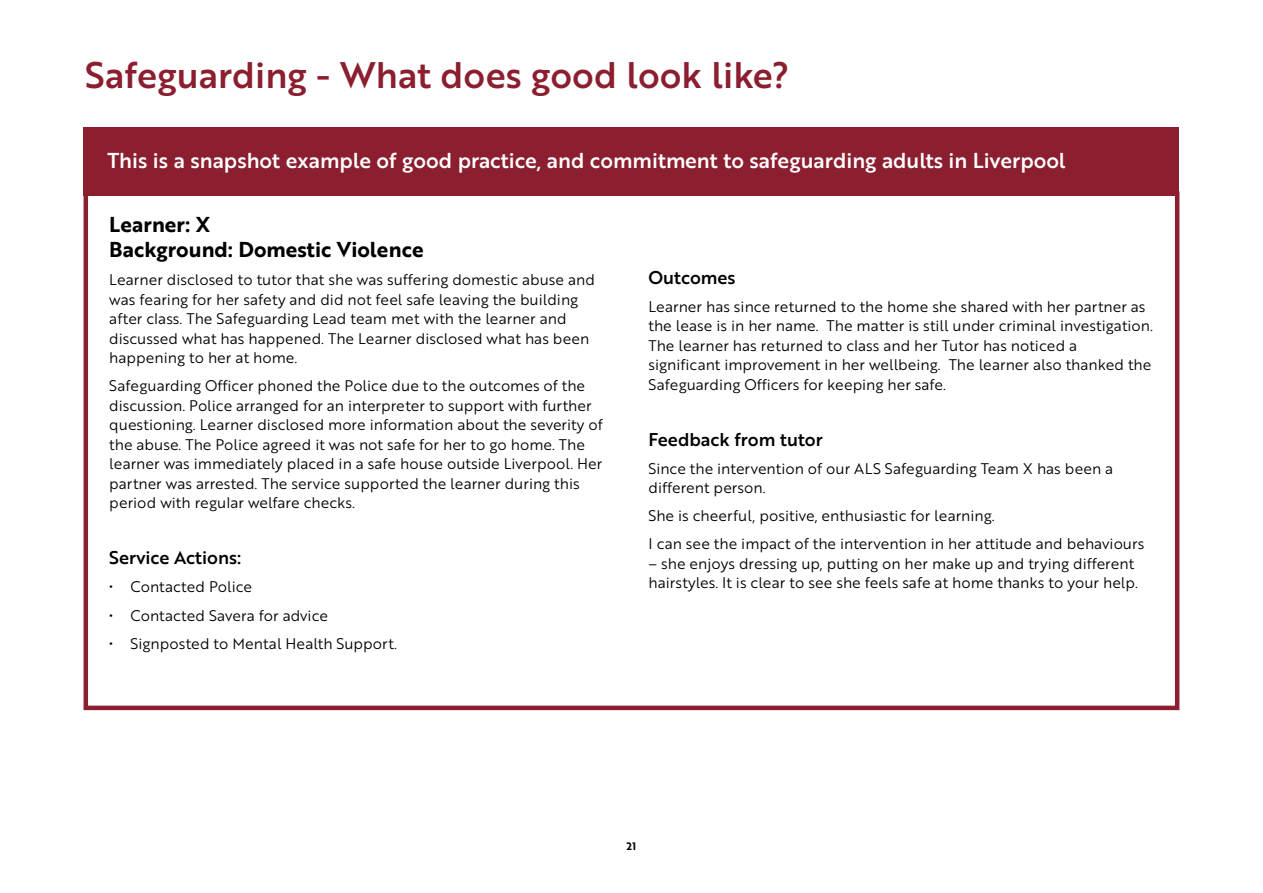
<style>
.page{position:relative;width:1263px;height:893px;background:#fff}
.page>*{position:absolute;margin:0;border:0;box-sizing:border-box;transform-origin:0 0}
.t1{font:36px "Brother 1816 Medium";color:#8b1e2f}
.t2{font:21px "Brother 1816 Medium";color:#fff}
.t3{font:21px/25.2px "Brother 1816 Bold";color:#000}
.t4{font:18px "Brother 1816 Medium";color:#000}
.t5{font:15px/19.5px "Brother 1816 Book";color:#000}
.t6{font:10.5px "Brother 1816 Bold";color:#000}
</style>
<div class="page">
<div style="left:84px;top:128px;width:1095px;height:68px;background:#8b1e2f"></div>
<h1 class="t1" style="left:85px;top:48px;width:706px">Safeguarding - What does good look like?</h1>
<h2 class="t2" style="left:107px;top:145px;width:960px">This is a snapshot example of good practice, and commitment to safeguarding adults in Liverpool</h2>
<h2 class="t3" style="left:109px;top:211px;width:316px">Learner: X<br>Background: Domestic Violence</h2>
<p class="t5" style="left:109px;top:270px;width:487px">Learner disclosed to tutor that she was suffering domestic abuse and was fearing for her safety and did not feel safe leaving the building after class. The Safeguarding Lead team met with the learner and discussed what has happened. The Learner disclosed what has been happening to her at home.</p>
<p class="t5" style="left:109px;top:376px;width:495px">Safeguarding Officer phoned the Police due to the outcomes of the discussion. Police arranged for an interpreter to support with further questioning. Learner disclosed more information about the severity of the abuse. The Police agreed it was not safe for her to go home. The learner was immediately placed in a safe house outside Liverpool. Her partner was arrested. The service supported the learner during this period with regular welfare checks.</p>
<p class="t4" style="left:109px;top:544px;width:133px">Service Actions:</p>
<p class="t5" style="left:109px;top:577px;width:144px">• Contacted Police</p>
<p class="t5" style="left:109px;top:605px;width:220px">• Contacted Savera for advice</p>
<p class="t5" style="left:109px;top:633px;width:289px">• Signposted to Mental Health Support.</p>
<p class="t4" style="left:648px;top:264px;width:88px">Outcomes</p>
<p class="t5" style="left:648px;top:296px;width:506px">Learner has since returned to the home she shared with her partner as the lease is in her name. The matter is still under criminal investigation.<br>The learner has returned to class and her Tutor has noticed a<br>significant improvement in her wellbeing. The learner also thanked the Safeguarding Officers for keeping her safe.</p>
<p class="t4" style="left:648px;top:426px;width:176px">Feedback from tutor</p>
<p class="t5" style="left:648px;top:458px;width:466px">Since the intervention of our ALS Safeguarding Team X has been a different person.</p>
<p class="t5" style="left:648px;top:501px;width:497px;line-height:28px">She is cheerful, positive, enthusiastic for learning.<br>I can see the impact of the intervention in her attitude and behaviours</p>
<p class="t5" style="left:648px;top:553px;width:491px">– she enjoys dressing up, putting on her make up and trying different hairstyles. It is clear to see she feels safe at home thanks to your help.</p>
<p class="t6" style="left:627px;top:839px;width:11px">21</p>
</div>
